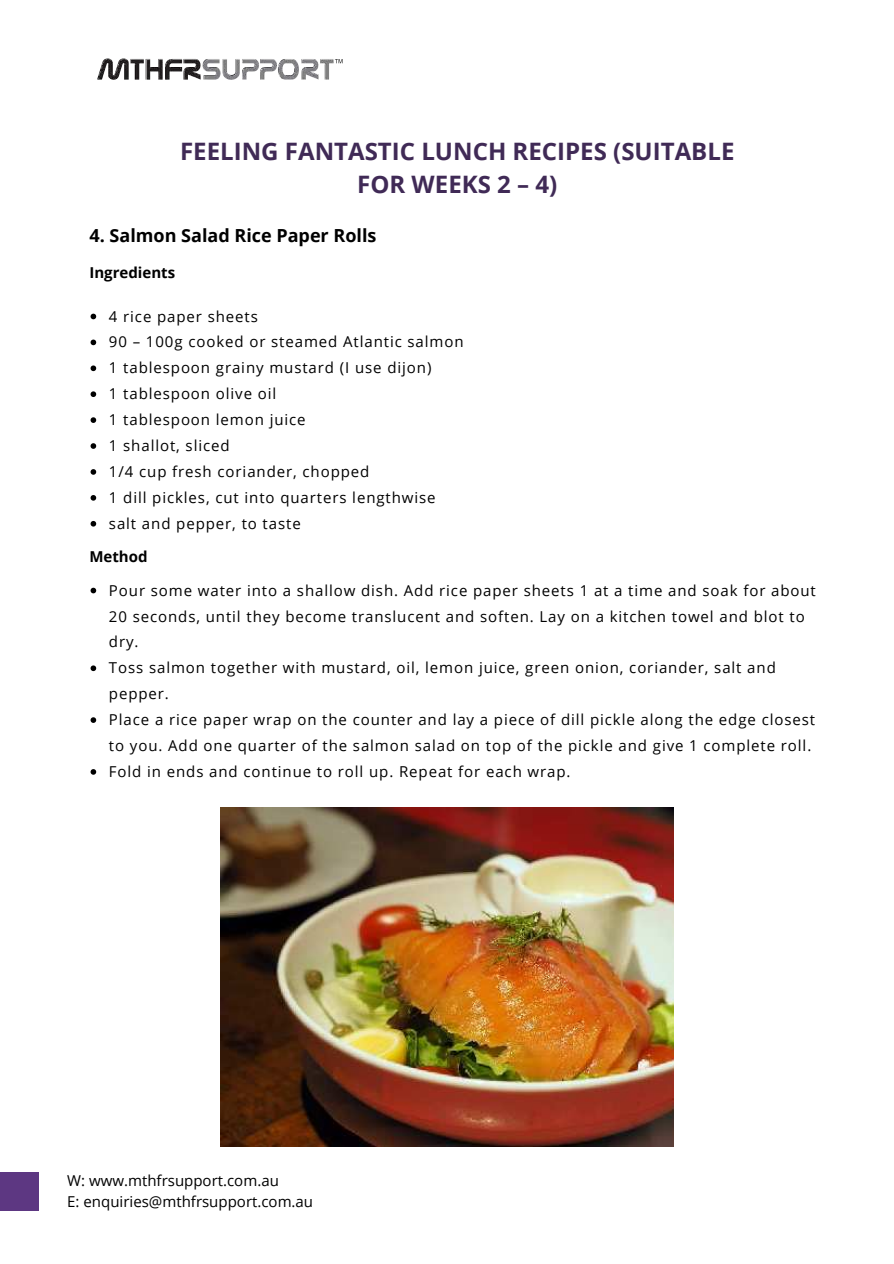
<style>
.page{position:relative;width:894px;height:1264px;background:#fff}
.page>*{position:absolute;margin:0;border:0;box-sizing:border-box;transform-origin:0 0}
.t1{font:700 24px/32.7px "Open Sans";color:#402a56;text-align:center}
.t2{font:700 18px "Open Sans";color:#000}
.t3{font:15px/26px "Open Sans";letter-spacing:.06em;color:#000}
.t4{font:15px/20.2px "Open Sans";color:#000}
.t5{font:700 15px "Open Sans";color:#000}
</style>
<div class="page">
<div style="left:0;top:1172px;width:38px;height:38px;background:#5d3782"></div>
<svg style="left:90px;top:314px;width:6px;height:5px"></svg>
<svg style="left:90px;top:339px;width:6px;height:6px"></svg>
<svg style="left:90px;top:365px;width:6px;height:6px"></svg>
<svg style="left:90px;top:391px;width:6px;height:6px"></svg>
<svg style="left:90px;top:417px;width:6px;height:6px"></svg>
<svg style="left:90px;top:443px;width:6px;height:6px"></svg>
<svg style="left:90px;top:469px;width:6px;height:6px"></svg>
<svg style="left:90px;top:495px;width:6px;height:5px"></svg>
<svg style="left:90px;top:521px;width:6px;height:5px"></svg>
<svg style="left:90px;top:587px;width:6px;height:6px"></svg>
<svg style="left:90px;top:665px;width:6px;height:6px"></svg>
<svg style="left:90px;top:717px;width:6px;height:6px"></svg>
<svg style="left:90px;top:769px;width:6px;height:5px"></svg>
<img style="left:221px;top:807px;width:452px;height:339px">
<img style="left:97px;top:58px;width:246px;height:22px">
<h1 class="t1" style="left:180px;top:134px;width:555px">FEELING FANTASTIC LUNCH RECIPES (SUITABLE<br>FOR WEEKS 2 – 4)</h1>
<p class="t2" style="left:89px;top:223px;width:288px">4. Salmon Salad Rice Paper Rolls</p>
<p class="t5" style="left:89px;top:262px;width:87px">Ingredients</p>
<p class="t3" style="left:109px;top:303px;width:356px">4 rice paper sheets<br>90 – 100g cooked or steamed Atlantic salmon<br>1 tablespoon grainy mustard (I use dijon)<br>1 tablespoon olive oil<br>1 tablespoon lemon juice<br>1 shallot, sliced<br>1/4 cup fresh coriander, chopped<br>1 dill pickles, cut into quarters lengthwise salt and pepper, to taste</p>
<p class="t5" style="left:89px;top:545px;width:60px">Method</p>
<p class="t3" style="left:109px;top:577px;width:708px">Pour some water into a shallow dish. Add rice paper sheets 1 at a time and soak for about 20 seconds, until they become translucent and soften. Lay on a kitchen towel and blot to dry.<br>Toss salmon together with mustard, oil, lemon juice, green onion, coriander, salt and pepper.<br>Place a rice paper wrap on the counter and lay a piece of dill pickle along the edge closest to you. Add one quarter of the salmon salad on top of the pickle and give 1 complete roll.<br>Fold in ends and continue to roll up. Repeat for each wrap.</p>
<p class="t4" style="left:67px;top:1170px;width:247px">W: www.mthfrsupport.com.au<br>E: enquiries@mthfrsupport.com.au</p>
</div>
